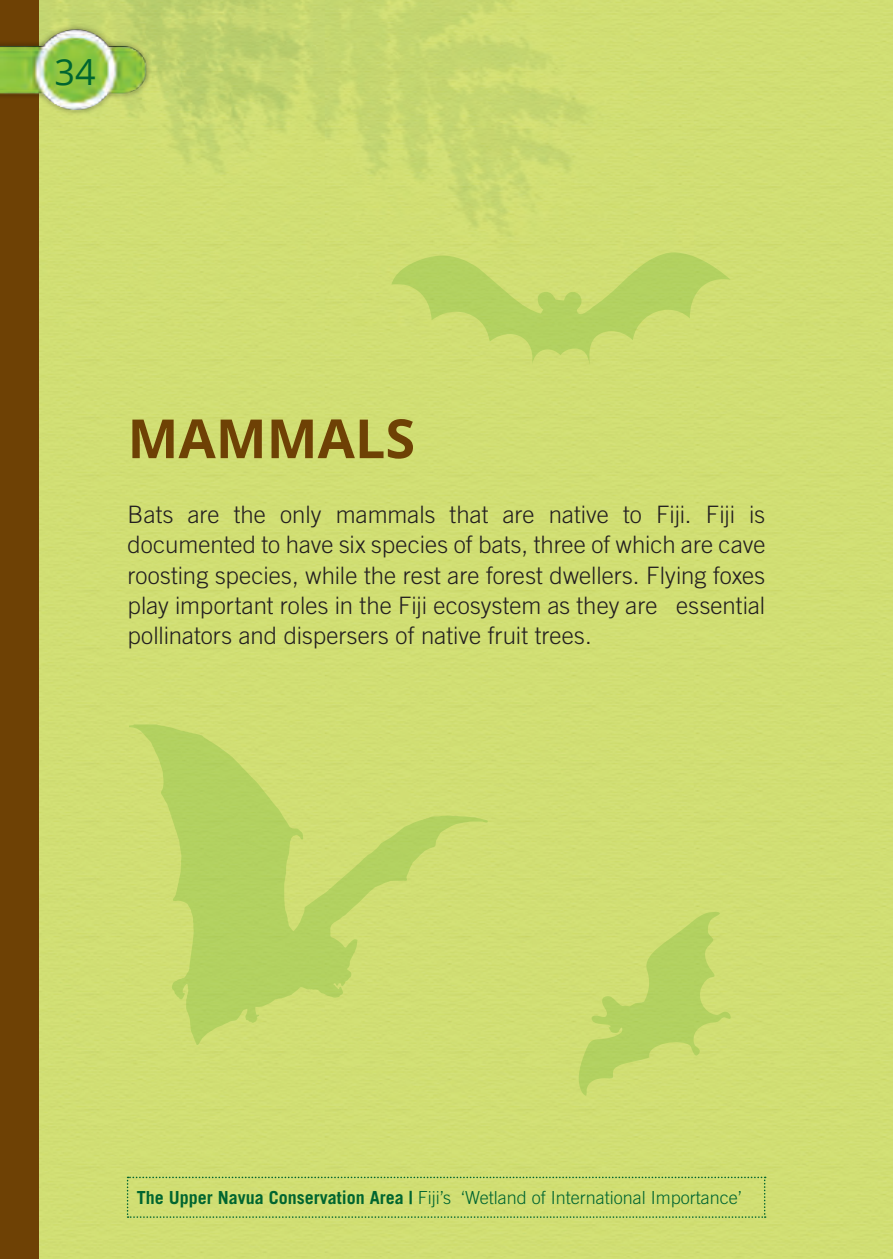
<style>
.page{position:relative;width:893px;height:1259px;background:#fff}
.page>*{position:absolute;margin:0;border:0;box-sizing:border-box;transform-origin:0 0}
.t1{font:700 54px "Open Sans";color:#6e4105}
.t2{font:36px "Open Sans";color:#006530}
.t3{font:300 24px/30px "Trade Gothic LT Std";letter-spacing:.005em;color:#231f20;text-align:justify}
.t4{font:300 18px "Trade Gothic LT Std";color:#006530}
.s1{font-weight:700}
</style>
<div class="page">
<div style="left:39px;top:0;width:854px;height:1259px;background:#d1de73"></div>
<div style="left:127px;top:1176px;width:639px;height:41px;background:#d1de73"></div>
<svg style="left:391px;top:252px;width:340px;height:113px;background:#c4d96c"></svg>
<svg style="left:579px;top:910px;width:153px;height:185px;background:#c5d96c"></svg>
<svg style="left:129px;top:724px;width:359px;height:321px;background:#c6d96d"></svg>
<div style="left:0;top:0;width:39px;height:1259px;background:#6e4105"></div>
<img style="left:0;top:0;width:187px;height:154px">
<h2 class="t2" style="left:55px;top:47px;width:43px">34</h2>
<h1 class="t1" style="left:128px;top:400px;width:289px">MAMMALS</h1>
<p class="t3" style="left:128px;top:499px;width:639px">Bats are the only mammals that are native to Fiji. Fiji is documented to have six species of bats, three of which are cave roosting species, while the rest are forest dwellers. Flying foxes play important roles in the Fiji ecosystem as they are essential pollinators and dispersers of native fruit trees.</p>
<p class="t4" style="left:137px;top:1187px;width:607px"><span class="s1">The Upper Navua Conservation Area |</span> Fiji’s ‘Wetland of International Importance’</p>
</div>
